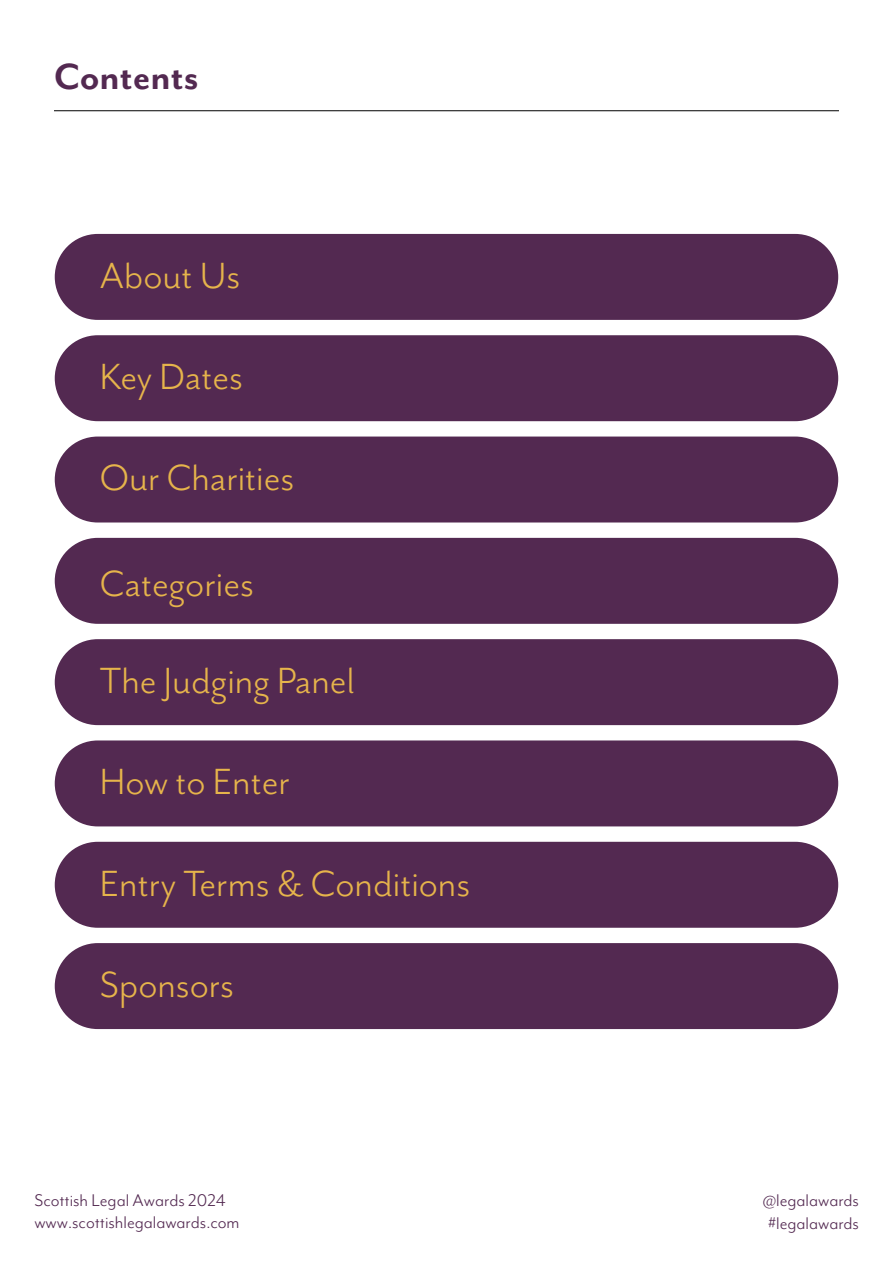
<style>
.page{position:relative;width:893px;height:1263px;background:#fff}
.page>*{position:absolute;margin:0;border:0;box-sizing:border-box;transform-origin:0 0}
.t1{font:42px "Mr Eaves San OT";color:#e6b44b}
.t2{font:700 42px "Mr Eaves San OT";color:#532951}
.t3{font:19.5px/23.4px "Mr Eaves Mod OT";color:#532951}
</style>
<div class="page">
<hr style="left:54px;top:110px;width:785px;height:1px;background:#000">
<div style="left:55px;top:234px;width:783px;height:86px;background:#532951;border-radius:43px"></div>
<div style="left:55px;top:335px;width:783px;height:86px;background:#532951;border-radius:43px"></div>
<div style="left:55px;top:436px;width:783px;height:86px;background:#532951;border-radius:43px"></div>
<div style="left:55px;top:538px;width:783px;height:86px;background:#532951;border-radius:43px"></div>
<div style="left:55px;top:639px;width:783px;height:86px;background:#532951;border-radius:43px"></div>
<div style="left:55px;top:740px;width:783px;height:86px;background:#532951;border-radius:43px"></div>
<div style="left:55px;top:842px;width:783px;height:86px;background:#532951;border-radius:43px"></div>
<div style="left:55px;top:943px;width:783px;height:86px;background:#532951;border-radius:43px"></div>
<p class="t2" style="left:54px;top:53px;width:146px">Contents</p>
<p class="t1" style="left:100px;top:253px;width:142px">About Us</p>
<p class="t1" style="left:100px;top:354px;width:145px">Key Dates</p>
<p class="t1" style="left:100px;top:455px;width:196px">Our Charities</p>
<p class="t1" style="left:100px;top:561px;width:156px">Categories</p>
<p class="t1" style="left:100px;top:658px;width:256px">The Judging Panel</p>
<p class="t1" style="left:100px;top:759px;width:191px">How to Enter</p>
<p class="t1" style="left:100px;top:860px;width:372px">Entry Terms &amp; Conditions</p>
<p class="t1" style="left:100px;top:962px;width:136px">Sponsors</p>
<p class="t3" style="left:34px;top:1190px;width:207px;line-height:21.3px">Scottish Legal Awards 2024 www.scottishlegalawards.com</p>
<p class="t3" style="left:763px;top:1188px;width:98px">@legalawards #legalawards</p>
</div>
